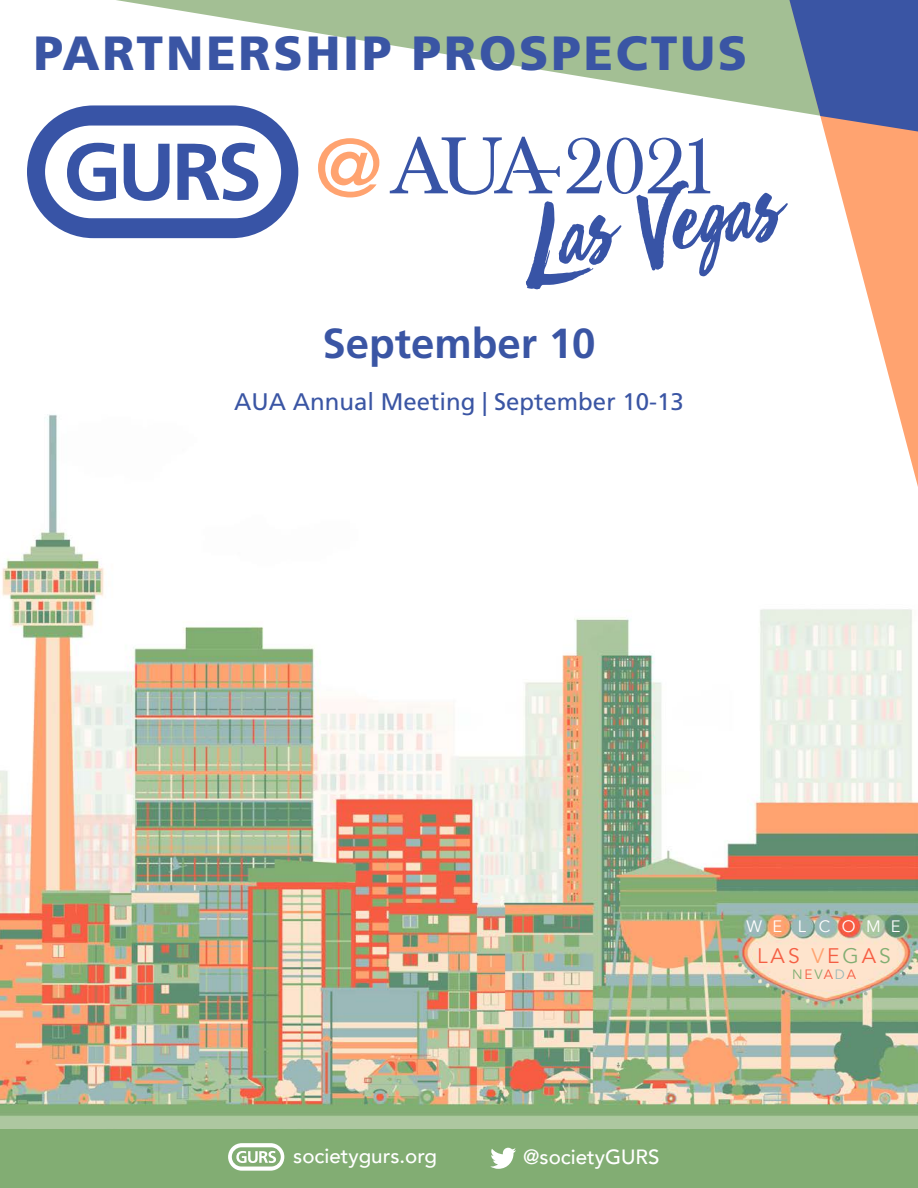
<style>
.page{position:relative;width:918px;height:1188px;background:#fff}
.page>*{position:absolute;margin:0;border:0;box-sizing:border-box;transform-origin:0 0}
.t1{font:82.05px "Frutiger LT Std";color:#ffa370;scale:1.07 1}
.t2{font:900 48px "Frutiger LT Std";letter-spacing:.06em;color:#3a55a4}
.t3{font:700 42px "Frutiger LT Std";color:#3a55a4}
.t4{font:24px "Frutiger LT Std";color:#3a55a4}
.t5{font:21px "Avenir";letter-spacing:.14em;color:#f55f44}
.t6{font:500 20.55px "Avenir";color:#fff}
.t7{font:16.5px "Avenir";letter-spacing:.63em;color:#fff}
.t8{font:13.5px "Avenir";letter-spacing:.14em;color:#f55f44}
.s1{color:#ffa370}
.s2{color:#f45e43}
.s3{color:#82ae73}
.s4{color:#f75d43}
.s5{color:#9bb9b9}
</style>
<div class="page">
<img style="left:0;top:414px;width:918px;height:715px">
<svg style="left:116px;top:0;width:274px;height:45px"></svg>
<svg style="left:790px;top:290px;width:128px;height:197px"></svg>
<div style="left:0;top:1129px;width:918px;height:59px;background:#82ad73"></div>
<svg style="left:490px;top:1148px;width:26px;height:21px"></svg>
<svg style="left:228px;top:1143px;width:56px;height:28px"></svg>
<svg style="left:27px;top:105px;width:271px;height:133px"></svg>
<svg style="left:390px;top:0;width:528px;height:290px"></svg>
<p class="t2" style="left:34px;top:24px;width:715px">PARTNERSHIP PROSPECTUS</p>
<h1 class="t1" style="left:314px;top:120px;width:67px">@</h1>
<p class="t3" style="left:322px;top:319px;width:275px">September 10</p>
<p class="t4" style="left:234px;top:387px;width:451px">AUA Annual Meeting | September 10-13</p>
<p class="t6" style="left:293px;top:1138px;width:145px">societygurs.org</p>
<p class="t6" style="left:523px;top:1139px;width:138px">@societyGURS</p>
<p class="t7" style="left:747px;top:916px;width:156px">WE L COME</p>
<p class="t5" style="left:757px;top:943px;width:135px">LAS <span class="s1">V</span><span class="s2">E</span><span class="s3">G</span><span class="s4">A</span><span class="s3">S</span></p>
<p class="t8" style="left:792px;top:966px;width:65px"><span class="s3">N</span>E<span class="s3">V</span>A<span class="s5">D</span>A</p>
</div>
